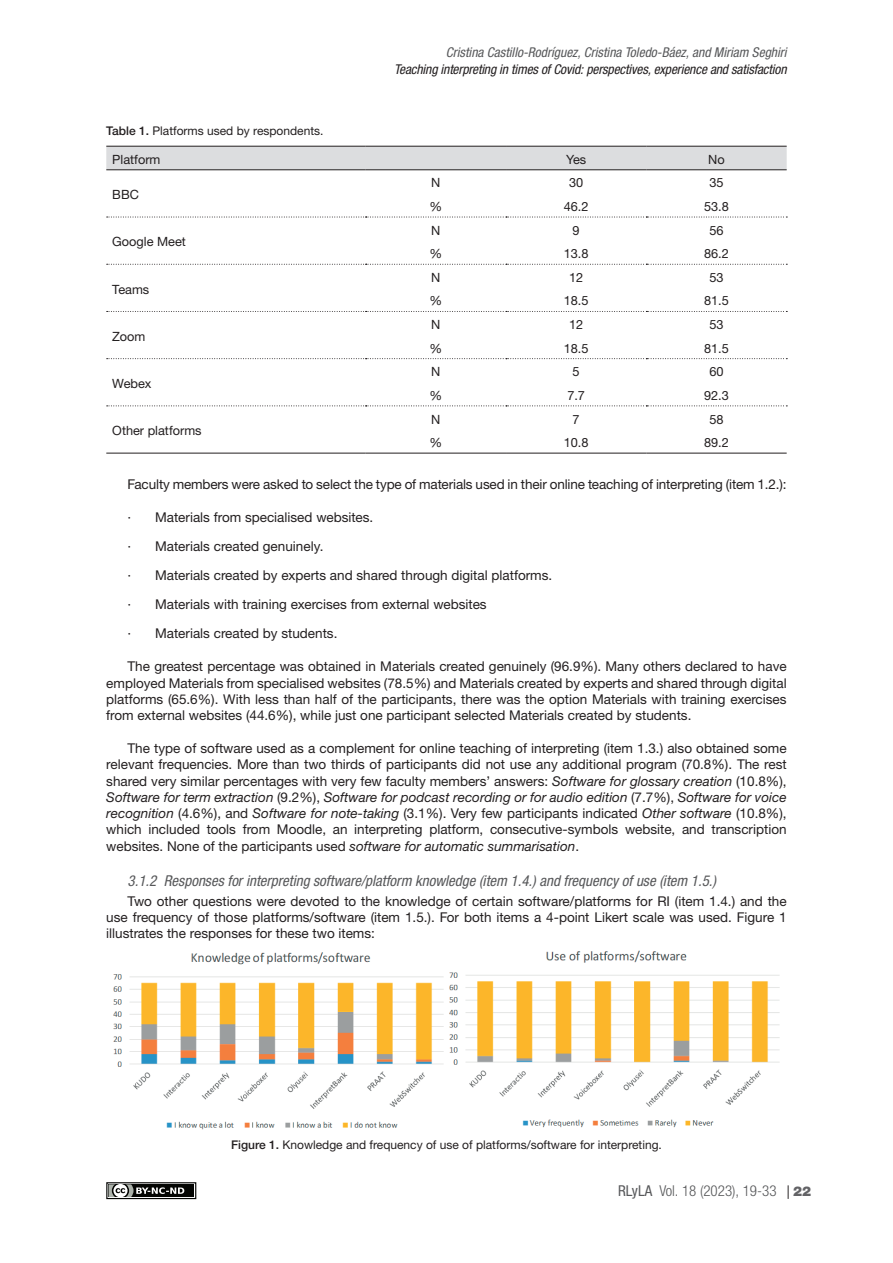
<style>
.page{position:relative;width:893px;height:1263px;background:#fff}
.page>*{position:absolute;margin:0;border:0;box-sizing:border-box;transform-origin:0 0}
.RLYLA_TITULO_3{font:italic condensed 15px "Helvetica Neue LTW1 G";color:#57585a}
.t1{font:300 condensed 15px "Helvetica Neue LTW1 G";color:#57585a}
.RLYLA_TEXTO_eNG{font:13.5px/16.2px "Helvetica Neue LTW1 G";color:#231f20;text-align:justify}
.t2{font:italic condensed 13.5px "Helvetica Neue LTW1 G";letter-spacing:-.01em;color:#231f20}
.t3{font:italic condensed 13.5px "Helvetica Neue LTW1 G";color:#57585a}
.RLYLA_TEXTO_TABLA{font:12.75px "Helvetica Neue LTW1 G";color:#231f20}
.RLYLA_TITULO_IMAGEN{font:12px "Helvetica Neue LTW1 G";color:#231f20}
.RLYLA_TITULO_TABLA{font:12px "Helvetica Neue LTW1 G";color:#231f20}
.s1{font-weight:500}
.s2{font-style:italic}
.s3{font-weight:400}
.s4{font-weight:400;font-stretch:normal;font-size:13.5px;color:#231f20}
.s5{font-weight:900;font-stretch:normal;font-size:13.5px;color:#636366}
</style>
<div class="page">
<div style="left:106px;top:147px;width:681px;height:22px;background:#dcdddf"></div>
<hr style="left:106px;top:146px;width:260px;height:1px;background:#231f20">
<hr style="left:366px;top:146px;width:140px;height:1px;background:#231f20">
<hr style="left:506px;top:146px;width:140px;height:1px;background:#231f20">
<hr style="left:646px;top:146px;width:141px;height:1px;background:#231f20">
<hr style="left:106px;top:169px;width:260px;height:1px;background:#231f20">
<hr style="left:366px;top:169px;width:140px;height:1px;background:#231f20">
<hr style="left:506px;top:169px;width:140px;height:1px;background:#231f20">
<hr style="left:646px;top:169px;width:141px;height:1px;background:#231f20">
<hr style="left:366px;top:453px;width:140px;height:1px;background:#231f20">
<hr style="left:506px;top:453px;width:140px;height:1px;background:#231f20">
<hr style="left:646px;top:453px;width:141px;height:1px;background:#231f20">
<hr style="left:106px;top:453px;width:260px;height:1px;background:#231f20">
<svg style="left:107px;top:217px;width:680px;height:1px"></svg>
<svg style="left:107px;top:264px;width:680px;height:1px"></svg>
<svg style="left:107px;top:311px;width:680px;height:1px"></svg>
<svg style="left:107px;top:358px;width:680px;height:1px"></svg>
<svg style="left:107px;top:405px;width:680px;height:1px"></svg>
<img style="left:113px;top:952px;width:331px;height:178px">
<img style="left:449px;top:950px;width:331px;height:178px">
<div style="left:106px;top:1182px;width:90px;height:17px;border:1px solid #040503"></div>
<div style="left:109px;top:1184px;width:85px;height:13px;background:#040503"></div>
<svg style="left:106px;top:1182px;width:78px;height:18px"></svg>
<p class="t3" style="left:446px;top:45px;width:342px">Cristina Castillo-Rodríguez, Cristina Toledo-Báez, and Miriam Seghiri</p>
<p class="t2" style="left:394px;top:61px;width:394px">Teaching interpreting in times of Covid: perspectives, experience and satisfaction</p>
<p class="RLYLA_TITULO_TABLA" style="left:106px;top:124px;width:219px"><span class="s1">Table 1.</span> Platforms used by respondents.</p>
<p class="RLYLA_TEXTO_TABLA" style="left:112px;top:151px;width:50px">Platform</p>
<p class="RLYLA_TEXTO_TABLA" style="left:566px;top:151px;width:22px">Yes</p>
<p class="RLYLA_TEXTO_TABLA" style="left:708px;top:151px;width:18px">No</p>
<p class="RLYLA_TEXTO_TABLA" style="left:112px;top:187px;width:28px">BBC</p>
<p class="RLYLA_TEXTO_TABLA" style="left:431px;top:175px;width:11px">N</p>
<p class="RLYLA_TEXTO_TABLA" style="left:569px;top:175px;width:16px">30</p>
<p class="RLYLA_TEXTO_TABLA" style="left:709px;top:175px;width:16px">35</p>
<p class="RLYLA_TEXTO_TABLA" style="left:429px;top:199px;width:14px">%</p>
<p class="RLYLA_TEXTO_TABLA" style="left:564px;top:199px;width:26px">46.2</p>
<p class="RLYLA_TEXTO_TABLA" style="left:704px;top:199px;width:26px">53.8</p>
<p class="RLYLA_TEXTO_TABLA" style="left:112px;top:234px;width:75px">Google Meet</p>
<p class="RLYLA_TEXTO_TABLA" style="left:112px;top:281px;width:39px">Teams</p>
<p class="RLYLA_TEXTO_TABLA" style="left:112px;top:328px;width:34px">Zoom</p>
<p class="RLYLA_TEXTO_TABLA" style="left:112px;top:376px;width:41px">Webex</p>
<p class="RLYLA_TEXTO_TABLA" style="left:431px;top:222px;width:11px">N</p>
<p class="RLYLA_TEXTO_TABLA" style="left:573px;top:222px;width:9px">9</p>
<p class="RLYLA_TEXTO_TABLA" style="left:709px;top:222px;width:16px">56</p>
<p class="RLYLA_TEXTO_TABLA" style="left:429px;top:246px;width:14px">%</p>
<p class="RLYLA_TEXTO_TABLA" style="left:564px;top:246px;width:26px">13.8</p>
<p class="RLYLA_TEXTO_TABLA" style="left:704px;top:246px;width:26px">86.2</p>
<p class="RLYLA_TEXTO_TABLA" style="left:431px;top:269px;width:11px">N</p>
<p class="RLYLA_TEXTO_TABLA" style="left:569px;top:269px;width:16px">12</p>
<p class="RLYLA_TEXTO_TABLA" style="left:709px;top:269px;width:16px">53</p>
<p class="RLYLA_TEXTO_TABLA" style="left:429px;top:293px;width:14px">%</p>
<p class="RLYLA_TEXTO_TABLA" style="left:564px;top:293px;width:26px">18.5</p>
<p class="RLYLA_TEXTO_TABLA" style="left:704px;top:293px;width:26px">81.5</p>
<p class="RLYLA_TEXTO_TABLA" style="left:431px;top:317px;width:11px">N</p>
<p class="RLYLA_TEXTO_TABLA" style="left:569px;top:317px;width:16px">12</p>
<p class="RLYLA_TEXTO_TABLA" style="left:709px;top:317px;width:16px">53</p>
<p class="RLYLA_TEXTO_TABLA" style="left:429px;top:340px;width:14px">%</p>
<p class="RLYLA_TEXTO_TABLA" style="left:564px;top:340px;width:26px">18.5</p>
<p class="RLYLA_TEXTO_TABLA" style="left:704px;top:340px;width:26px">81.5</p>
<p class="RLYLA_TEXTO_TABLA" style="left:431px;top:364px;width:11px">N</p>
<p class="RLYLA_TEXTO_TABLA" style="left:573px;top:364px;width:9px">5</p>
<p class="RLYLA_TEXTO_TABLA" style="left:709px;top:364px;width:16px">60</p>
<p class="RLYLA_TEXTO_TABLA" style="left:429px;top:387px;width:14px">%</p>
<p class="RLYLA_TEXTO_TABLA" style="left:567px;top:387px;width:19px">7.7</p>
<p class="RLYLA_TEXTO_TABLA" style="left:704px;top:387px;width:26px">92.3</p>
<p class="RLYLA_TEXTO_TABLA" style="left:431px;top:411px;width:11px">N</p>
<p class="RLYLA_TEXTO_TABLA" style="left:573px;top:411px;width:9px">7</p>
<p class="RLYLA_TEXTO_TABLA" style="left:709px;top:411px;width:16px">58</p>
<p class="RLYLA_TEXTO_TABLA" style="left:429px;top:435px;width:14px">%</p>
<p class="RLYLA_TEXTO_TABLA" style="left:564px;top:435px;width:26px">10.8</p>
<p class="RLYLA_TEXTO_TABLA" style="left:704px;top:435px;width:26px">89.2</p>
<p class="RLYLA_TEXTO_eNG" style="left:128px;top:476px;width:661px">Faculty members were asked to select the type of materials used in their online teaching of interpreting (item 1.2.):</p>
<p class="RLYLA_TEXTO_eNG" style="left:128px;top:509px;width:5px">∙</p>
<p class="RLYLA_TEXTO_eNG" style="left:155px;top:509px;width:220px">Materials from specialised websites.</p>
<p class="RLYLA_TEXTO_eNG" style="left:128px;top:538px;width:5px">∙</p>
<p class="RLYLA_TEXTO_eNG" style="left:155px;top:538px;width:170px">Materials created genuinely.</p>
<p class="RLYLA_TEXTO_eNG" style="left:128px;top:567px;width:5px">∙</p>
<p class="RLYLA_TEXTO_eNG" style="left:155px;top:567px;width:399px">Materials created by experts and shared through digital platforms.</p>
<p class="RLYLA_TEXTO_eNG" style="left:128px;top:596px;width:5px">∙</p>
<p class="RLYLA_TEXTO_eNG" style="left:155px;top:596px;width:333px">Materials with training exercises from external websites</p>
<p class="RLYLA_TEXTO_eNG" style="left:128px;top:625px;width:5px">∙</p>
<p class="RLYLA_TEXTO_eNG" style="left:155px;top:625px;width:184px">Materials created by students.</p>
<p class="RLYLA_TEXTO_eNG" style="left:106px;top:658px;width:682px;text-indent:21px">The greatest percentage was obtained in Materials created genuinely (96.9%). Many others declared to have employed Materials from specialised websites (78.5%) and Materials created by experts and shared through digital platforms (65.6%). With less than half of the participants, there was the option Materials with training exercises from external websites (44.6%), while just one participant selected Materials created by students.</p>
<p class="RLYLA_TEXTO_eNG" style="left:106px;top:740px;width:682px;text-indent:21px">The type of software used as a complement for online teaching of interpreting (item 1.3.) also obtained some relevant frequencies. More than two thirds of participants did not use any additional program (70.8%). The rest shared very similar percentages with very few faculty members’ answers: <span class="s2">Software for glossary creation</span> (10.8%), <span class="s2">Software for term extraction</span> (9.2%), <span class="s2">Software for podcast recording or for audio edition</span> (7.7%), <span class="s2">Software for voice recognition</span> (4.6%), and <span class="s2">Software for note-taking</span> (3.1%). Very few participants indicated <span class="s2">Other software</span> (10.8%), which included tools from Moodle, an interpreting platform, consecutive-symbols website, and transcription websites. None of the participants used <span class="s2">software for automatic summarisation</span>.</p>
<p class="RLYLA_TITULO_3" style="left:128px;top:871px;width:590px">3.1.2 Responses for interpreting software/platform knowledge (item 1.4.) and frequency of use (item 1.5.)</p>
<p class="RLYLA_TEXTO_eNG" style="left:106px;top:893px;width:682px;text-indent:21px">Two other questions were devoted to the knowledge of certain software/platforms for RI (item 1.4.) and the use frequency of those platforms/software (item 1.5.). For both items a 4-point Likert scale was used. Figure 1 illustrates the responses for these two items:</p>
<p class="RLYLA_TEXTO_TABLA" style="left:112px;top:423px;width:91px">Other platforms</p>
<p class="RLYLA_TITULO_IMAGEN" style="left:231px;top:1137px;width:432px"><span class="s1">Figure 1.</span> Knowledge and frequency of use of platforms/software for interpreting.</p>
<p class="t1" style="left:618px;top:1182px;width:195px"><span class="s3">RLyLA</span> Vol. 18 (2023), 19-33 <span class="s4">|</span> <span class="s5">22</span></p>
</div>
